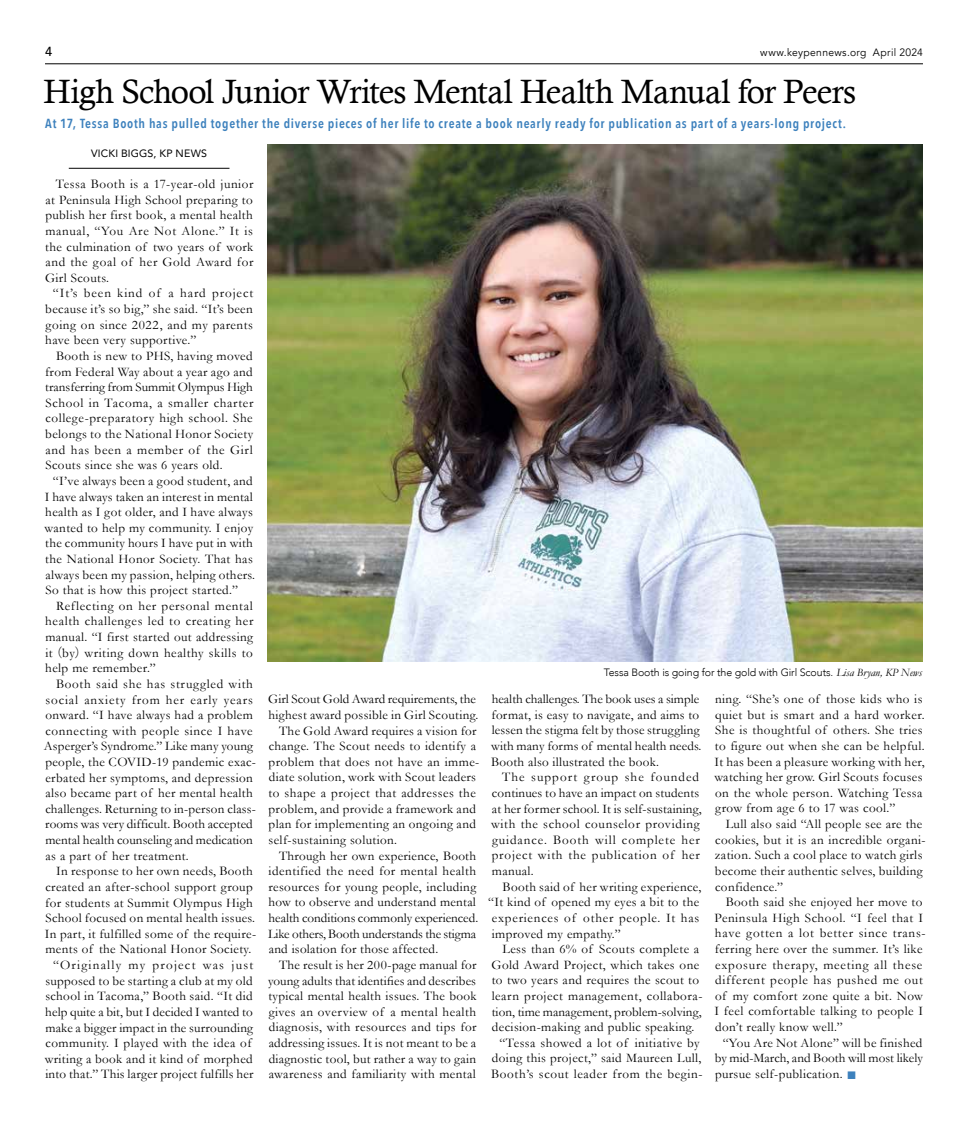
<style>
.page{position:relative;width:968px;height:1125px;background:#fff}
.page>*{position:absolute;margin:0;border:0;box-sizing:border-box;transform-origin:0 0}
.t1{font:33.75px "Calisto";letter-spacing:-.025em;color:#000}
.t2{font:13.12px/15.6px "Garamond";letter-spacing:.03em;color:#000}
.t3{font:13.12px/15.6px "Garamond";letter-spacing:.05em;color:#000}
.t4{font:13.12px "Garamond";letter-spacing:.005em;color:#000}
.t5{font:600 13.12px "Avenir Next Condensed";letter-spacing:.055em;color:#3d81bd}
.t6{font:13.12px "Garamond";color:#000}
.t7{font:13.12px "Garamond";letter-spacing:-.005em;color:#000}
.t8{font:13.12px "Garamond";letter-spacing:.01em;color:#000}
.t9{font:13.12px "Garamond";letter-spacing:.095em;color:#000}
.t10{font:500 13.12px "Avenir";color:#000}
.t11{font:300 10.62px "Avenir";letter-spacing:-.01em;color:#000}
.t12{font:10.62px "Avenir";letter-spacing:.035em;color:#000}
.t13{font:10.62px "Avenir";letter-spacing:.015em;color:#000}
.s1{font-family:"Garamond";font-weight:400;font-style:italic;font-size:11.25px}
.s2{color:#3d81bd}
</style>
<div class="page">
<hr style="left:45px;top:64px;width:877px;height:1px;background:#000">
<hr style="left:69px;top:168px;width:160px;height:1px;background:#000">
<img style="left:267px;top:145px;width:655px;height:517px">
<p class="t10" style="left:45px;top:40px;width:9px">4</p>
<p class="t12" style="left:760px;top:46px;width:164px">www.keypennews.org April 2024</p>
<h1 class="t1" style="left:44px;top:72px;width:814px">High School Junior Writes Mental Health Manual for Peers</h1>
<p class="t5" style="left:45px;top:112px;width:802px">At 17, Tessa Booth has pulled together the diverse pieces of her life to create a book nearly ready for publication as part of a years-long project.</p>
<p class="t13" style="left:91px;top:145px;width:117px">VICKI BIGGS, KP NEWS</p>
<p class="t2" style="left:45px;top:176px;width:210px;text-align:justify;text-indent:11px">Tessa Booth is a 17-year-old junior at Peninsula High School preparing to publish her first book, a mental health manual, “You Are Not Alone.” It is the culmination of two years of work and the goal of her Gold Award for Girl Scouts.</p>
<p class="t2" style="left:45px;top:285px;width:209px;text-align:justify;text-indent:8px">“It’s been kind of a hard project because it’s so big,” she said. “It’s been going on since 2022, and my parents have been very supportive.”</p>
<p class="t2" style="left:45px;top:348px;width:210px;text-align:justify;text-indent:11px">Booth is new to PHS, having moved from Federal Way about a year ago and transferring from Summit Olympus High School in Tacoma, a smaller charter college-preparatory high school. She belongs to the National Honor Society and has been a member of the Girl Scouts since she was 6 years old.</p>
<p class="t2" style="left:45px;top:473px;width:212px;text-indent:8px">“I’ve always been a good student, and I have always taken an interest in mental health as I got older, and I have always wanted to help my community. I enjoy the community hours I have put in with the National Honor Society. That has always been my passion, helping others.<br>So that is how this project started.”</p>
<p class="t2" style="left:45px;top:598px;width:209px;text-align:justify;text-indent:11px">Reflecting on her personal mental health challenges led to creating her manual. “I first started out addressing it (by) writing down healthy skills to help me remember.”</p>
<p class="t2" style="left:44px;top:676px;width:214px;text-indent:12px">Booth said she has struggled with social anxiety from her early years onward. “I have always had a problem connecting with people since I have Asperger’s Syndrome.” Like many young people, the COVID-19 pandemic exac&shy;erbated her symptoms, and depression also became part of her mental health challenges. Returning to in-person class&shy;rooms was very difficult. Booth accepted mental health counseling and medication as a part of her treatment.</p>
<p class="t2" style="left:56px;top:863px;width:198px">In response to her own needs, Booth</p>
<p class="t2" style="left:45px;top:879px;width:209px">created an after-school support group</p>
<p class="t2" style="left:45px;top:894px;width:209px">for students at Summit Olympus High</p>
<p class="t2" style="left:45px;top:910px;width:211px">School focused on mental health issues.</p>
<p class="t2" style="left:45px;top:926px;width:213px">In part, it fulfilled some of the require-</p>
<p class="t2" style="left:45px;top:941px;width:207px">ments of the National Honor Society.</p>
<p class="t9" style="left:53px;top:956px;width:202px">“Originally my project was just</p>
<p class="t2" style="left:45px;top:972px;width:209px">supposed to be starting a club at my old</p>
<p class="t2" style="left:45px;top:988px;width:209px">school in Tacoma,” Booth said. “It did</p>
<p class="t4" style="left:45px;top:1003px;width:209px">help quite a bit, but I decided I wanted to</p>
<p class="t8" style="left:45px;top:1019px;width:209px">make a bigger impact in the surrounding</p>
<p class="t2" style="left:45px;top:1035px;width:208px">community. I played with the idea of</p>
<p class="t2" style="left:45px;top:1051px;width:209px">writing a book and it kind of morphed</p>
<p class="t2" style="left:45px;top:1066px;width:209px">into that.” This larger project fulfills her</p>
<p class="t4" style="left:268px;top:690px;width:209px">Girl Scout Gold Award requirements, the</p>
<p class="t2" style="left:268px;top:707px;width:211px">highest award possible in Girl Scouting.</p>
<p class="t2" style="left:279px;top:722px;width:199px">The Gold Award requires a vision for</p>
<p class="t2" style="left:269px;top:738px;width:209px">change. The Scout needs to identify a</p>
<p class="t2" style="left:268px;top:754px;width:212px">problem that does not have an imme-</p>
<p class="t2" style="left:269px;top:769px;width:209px">diate solution, work with Scout leaders</p>
<p class="t2" style="left:268px;top:785px;width:209px">to shape a project that addresses the</p>
<p class="t2" style="left:268px;top:800px;width:209px">problem, and provide a framework and</p>
<p class="t2" style="left:268px;top:816px;width:209px">plan for implementing an ongoing and</p>
<p class="t2" style="left:268px;top:832px;width:130px">self-sustaining solution.</p>
<p class="t2" style="left:279px;top:847px;width:198px">Through her own experience, Booth</p>
<p class="t2" style="left:268px;top:863px;width:209px">identified the need for mental health</p>
<p class="t2" style="left:268px;top:879px;width:209px">resources for young people, including</p>
<p class="t2" style="left:268px;top:894px;width:209px">how to observe and understand mental</p>
<p class="t6" style="left:268px;top:909px;width:211px">health conditions commonly experienced.</p>
<p class="t7" style="left:268px;top:925px;width:209px">Like others, Booth understands the stigma</p>
<p class="t2" style="left:269px;top:941px;width:171px">and isolation for those affected.</p>
<p class="t2" style="left:279px;top:957px;width:199px">The result is her 200-page manual for</p>
<p class="t4" style="left:268px;top:972px;width:209px">young adults that identifies and describes</p>
<p class="t2" style="left:268px;top:988px;width:210px">typical mental health issues. The book</p>
<p class="t2" style="left:269px;top:1004px;width:209px">gives an overview of a mental health</p>
<p class="t2" style="left:269px;top:1019px;width:209px">diagnosis, with resources and tips for</p>
<p class="t2" style="left:269px;top:1035px;width:209px">addressing issues. It is not meant to be a</p>
<p class="t2" style="left:269px;top:1050px;width:209px">diagnostic tool, but rather a way to gain</p>
<p class="t2" style="left:269px;top:1066px;width:209px">awareness and familiarity with mental</p>
<p class="t11" style="left:604px;top:666px;width:320px">Tessa Booth is going for the gold with Girl Scouts. <span class="s1">Lisa Bryan, KP News</span></p>
<p class="t2" style="left:491px;top:691px;width:212px">health challenges. The book uses a simple format, is easy to navigate, and aims to lessen the stigma felt by those struggling with many forms of mental health needs.<br>Booth also illustrated the book.</p>
<p class="t3" style="left:491px;top:769px;width:212px;text-indent:11px">The support group she founded continues to have an impact on students at her former school. It is self-sustaining, with the school counselor providing guidance. Booth will complete her project with the publication of her manual.</p>
<p class="t2" style="left:488px;top:878px;width:215px;text-indent:14px">Booth said of her writing experience, “It kind of opened my eyes a bit to the experiences of other people. It has improved my empathy.”</p>
<p class="t2" style="left:502px;top:941px;width:198px">Less than 6% of Scouts complete a</p>
<p class="t2" style="left:491px;top:957px;width:209px">Gold Award Project, which takes one</p>
<p class="t2" style="left:491px;top:972px;width:209px">to two years and requires the scout to</p>
<p class="t2" style="left:491px;top:988px;width:212px">learn project management, collabora-</p>
<p class="t4" style="left:491px;top:1003px;width:211px">tion, time management, problem-solving,</p>
<p class="t2" style="left:492px;top:1019px;width:204px">decision-making and public speaking.</p>
<p class="t2" style="left:499px;top:1035px;width:202px">“Tessa showed a lot of initiative by</p>
<p class="t2" style="left:492px;top:1050px;width:211px">doing this project,” said Maureen Lull,</p>
<p class="t3" style="left:491px;top:1066px;width:213px">Booth’s scout leader from the begin-</p>
<p class="t2" style="left:714px;top:691px;width:212px">ning. “She’s one of those kids who is quiet but is smart and a hard worker.<br>She is thoughtful of others. She tries to figure out when she can be helpful.<br>It has been a pleasure working with her, watching her grow. Girl Scouts focuses on the whole person. Watching Tessa grow from age 6 to 17 was cool.”</p>
<p class="t2" style="left:715px;top:816px;width:212px;text-indent:11px">Lull also said “All people see are the cookies, but it is an incredible organi&shy;zation. Such a cool place to watch girls become their authentic selves, building confidence.”</p>
<p class="t2" style="left:714px;top:894px;width:213px;text-indent:11px">Booth said she enjoyed her move to Peninsula High School. “I feel that I have gotten a lot better since trans&shy;ferring here over the summer. It’s like exposure therapy, meeting all these different people has pushed me out of my comfort zone quite a bit. Now I feel comfortable talking to people I don’t really know well.”</p>
<p class="t2" style="left:715px;top:1034px;width:209px;text-align:justify;text-indent:8px">“You Are Not Alone” will be finished by mid-March, and Booth will most likely pursue self-publication. <span class="s2">■</span></p>
</div>
